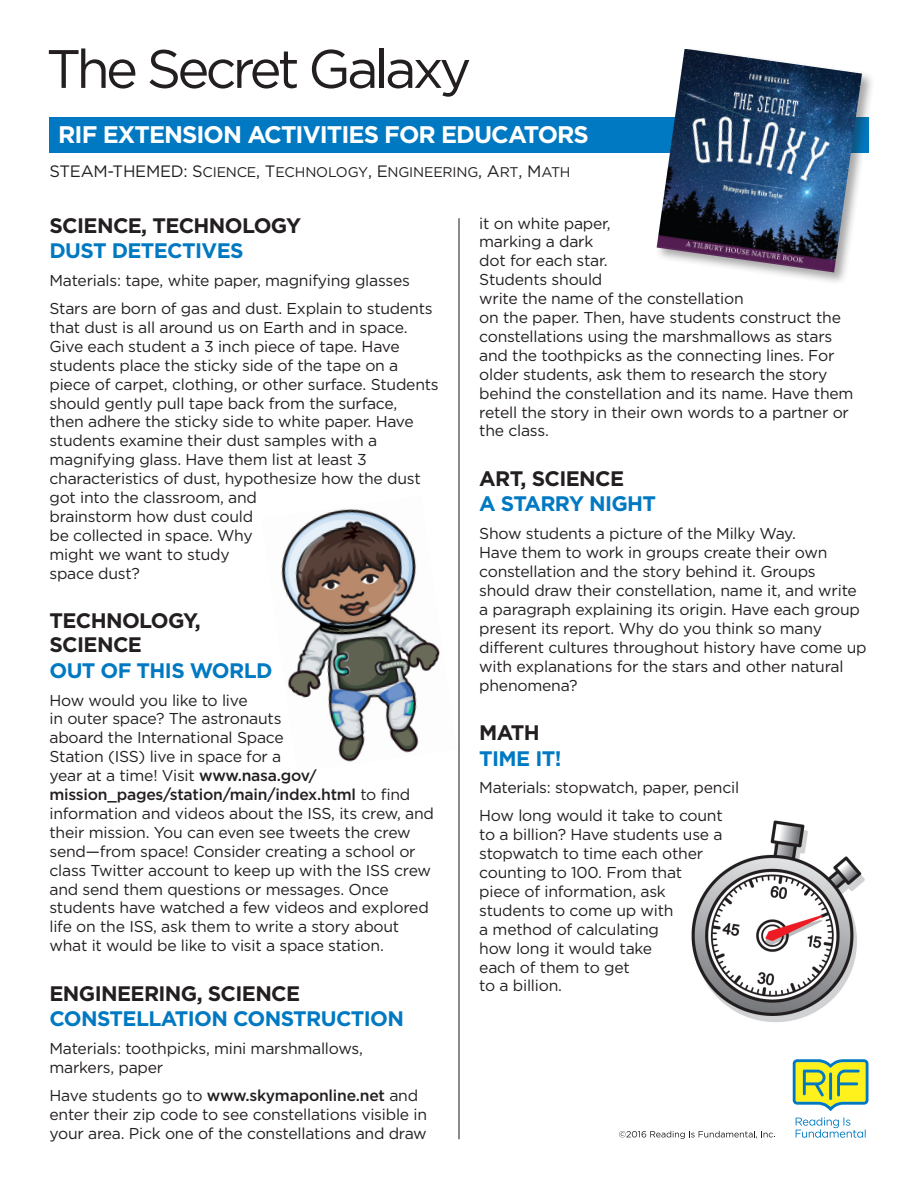
<style>
.page{position:relative;width:918px;height:1188px;background:#fff}
.page>*{position:absolute;margin:0;border:0;box-sizing:border-box;transform-origin:0 0}
.t1{font:54px "Gotham";letter-spacing:-.07em;color:#231f20}
.White_Type_in_Blue_B{font:700 24px "Gotham";letter-spacing:-.04em;color:#fff}
.Blue_Subhead{font:700 21px "Gotham";letter-spacing:-.03em;color:#0079c2}
.Black_Subhead{font:700 21px/24px "Gotham";letter-spacing:-.03em;color:#231f20}
.Main_Text{font:15.75px/18.9px "Gotham";letter-spacing:-.015em;color:#231f20}
.Main_Text-2{font:14.1px "Gotham Book SC850";letter-spacing:-.01em;color:#231f20}
.s1{font-family:"Gotham";font-size:16.5px}
.s2{font-size:16.5px}
.s3{font-weight:500}
</style>
<div class="page">
<img style="left:691px;top:820px;width:174px;height:202px">
<div style="left:49px;top:117px;width:819px;height:36px;background:#0079c2"></div>
<hr style="left:458px;top:218px;width:2px;height:921px;background:#231f20">
<svg style="left:793px;top:1059px;width:75px;height:52px"></svg>
<svg style="left:796px;top:1117px;width:70px;height:21px"></svg>
<svg style="left:619px;top:1131px;width:156px;height:8px"></svg>
<div style="left:654px;top:46px;width:221px;height:240px;background:#231f20;opacity:.4"></div>
<img style="left:657px;top:49px;width:205px;height:223px">
<img style="left:281px;top:509px;width:159px;height:253px">
<p class="t1" style="left:46px;top:36px;width:427px">The Secret Galaxy</p>
<p class="White_Type_in_Blue_B" style="left:58px;top:120px;width:532px">RIF EXTENSION ACTIVITIES FOR EDUCATORS</p>
<p class="Main_Text-2" style="left:50px;top:164px;width:523px"><span class="s1">STEAM-THEMED:</span> <span class="s2">S</span>CIENCE<span class="s2">, T</span>ECHNOLOGY<span class="s2">, E</span>NGINEERING<span class="s2">, A</span>RT<span class="s2">, M</span>ATH</p>
<p class="Black_Subhead" style="left:50px;top:213px;width:253px">SCIENCE, TECHNOLOGY</p>
<p class="Blue_Subhead" style="left:50px;top:238px;width:196px">DUST DETECTIVES</p>
<p class="Main_Text" style="left:50px;top:271px;width:362px">Materials: tape, white paper, magnifying glasses</p>
<p class="Main_Text" style="left:50px;top:299px;width:391px">Stars are born of gas and dust. Explain to students that dust is all around us on Earth and in space.<br>Give each student a 3 inch piece of tape. Have students place the sticky side of the tape on a piece of carpet, clothing, or other surface. Students should gently pull tape back from the surface,<br>then adhere the sticky side to white paper. Have students examine their dust samples with a magnifying glass. Have them list at least 3 characteristics of dust, hypothesize how the dust got into the classroom, and<br>brainstorm how dust could<br>be collected in space. Why</p>
<p class="Main_Text" style="left:50px;top:545px;width:182px">might we want to study</p>
<p class="Main_Text" style="left:50px;top:564px;width:92px">space dust?</p>
<p class="Black_Subhead" style="left:50px;top:609px;width:153px">TECHNOLOGY,<br>SCIENCE</p>
<p class="Blue_Subhead" style="left:50px;top:658px;width:225px">OUT OF THIS WORLD</p>
<p class="Main_Text" style="left:50px;top:690px;width:200px">How would you like to live</p>
<p class="Main_Text" style="left:50px;top:709px;width:234px">in outer space? The astronauts</p>
<p class="Main_Text" style="left:50px;top:728px;width:236px">aboard the International Space</p>
<p class="Main_Text" style="left:50px;top:747px;width:233px">Station (ISS) live in space for a</p>
<p class="Main_Text" style="left:50px;top:766px;width:269px">year at a time! Visit <span class="s3">www.nasa.gov/</span></p>
<p class="Main_Text" style="left:50px;top:785px;width:386px"><span class="s3">mission_pages/station/main/index.html</span> to find information and videos about the ISS, its crew, and their mission. You can even see tweets the crew send—from space! Consider creating a school or class Twitter account to keep up with the ISS crew and send them questions or messages. Once</p>
<p class="Main_Text" style="left:50px;top:898px;width:381px">students have watched a few videos and explored life on the ISS, ask them to write a story about what it would be like to visit a space station.</p>
<p class="Black_Subhead" style="left:50px;top:981px;width:252px">ENGINEERING, SCIENCE</p>
<p class="Blue_Subhead" style="left:50px;top:1006px;width:356px">CONSTELLATION CONSTRUCTION</p>
<p class="Main_Text" style="left:50px;top:1039px;width:315px">Materials: toothpicks, mini marshmallows, markers, paper</p>
<p class="Main_Text" style="left:50px;top:1086px;width:379px">Have students go to <span class="s3">www.skymaponline.net</span> and enter their zip code to see constellations visible in your area. Pick one of the constellations and draw</p>
<p class="Main_Text" style="left:479px;top:213px;width:133px">it on white paper,</p>
<p class="Main_Text" style="left:479px;top:232px;width:116px">marking a dark</p>
<p class="Main_Text" style="left:479px;top:251px;width:130px">dot for each star.</p>
<p class="Main_Text" style="left:479px;top:270px;width:125px">Students should</p>
<p class="Main_Text" style="left:479px;top:289px;width:266px">write the name of the constellation</p>
<p class="Main_Text" style="left:479px;top:308px;width:363px">on the paper. Then, have students construct the</p>
<p class="Main_Text" style="left:479px;top:327px;width:355px">constellations using the marshmallows as stars</p>
<p class="Main_Text" style="left:479px;top:346px;width:376px">and the toothpicks as the connecting lines. For older students, ask them to research the story behind the constellation and its name. Have them retell the story in their own words to a partner or the class.</p>
<p class="Black_Subhead" style="left:479px;top:466px;width:146px">ART, SCIENCE</p>
<p class="Blue_Subhead" style="left:479px;top:491px;width:178px">A STARRY NIGHT</p>
<p class="Main_Text" style="left:479px;top:524px;width:318px">Show students a picture of the Milky Way.</p>
<p class="Main_Text" style="left:479px;top:543px;width:350px">Have them to work in groups create their own</p>
<p class="Main_Text" style="left:479px;top:562px;width:382px">constellation and the story behind it. Groups should draw their constellation, name it, and write a paragraph explaining its origin. Have each group present its report. Why do you think so many</p>
<p class="Main_Text" style="left:479px;top:638px;width:389px">different cultures throughout history have come up with explanations for the stars and other natural phenomena?</p>
<p class="Black_Subhead" style="left:479px;top:721px;width:62px">MATH</p>
<p class="Blue_Subhead" style="left:479px;top:745px;width:84px">TIME IT!</p>
<p class="Main_Text" style="left:479px;top:778px;width:261px">Materials: stopwatch, paper, pencil</p>
<p class="Main_Text" style="left:479px;top:806px;width:245px">How long would it take to count</p>
<p class="Main_Text" style="left:479px;top:825px;width:245px">to a billion? Have students use a</p>
<p class="Main_Text" style="left:479px;top:844px;width:225px">stopwatch to time each other</p>
<p class="Main_Text" style="left:479px;top:863px;width:204px">counting to 100. From that</p>
<p class="Main_Text" style="left:479px;top:882px;width:188px">piece of information, ask</p>
<p class="Main_Text" style="left:479px;top:901px;width:196px">students to come up with</p>
<p class="Main_Text" style="left:479px;top:920px;width:181px">a method of calculating</p>
<p class="Main_Text" style="left:479px;top:939px;width:174px">how long it would take</p>
<p class="Main_Text" style="left:479px;top:957px;width:152px">each of them to get</p>
<p class="Main_Text" style="left:479px;top:976px;width:84px">to a billion.</p>
</div>
